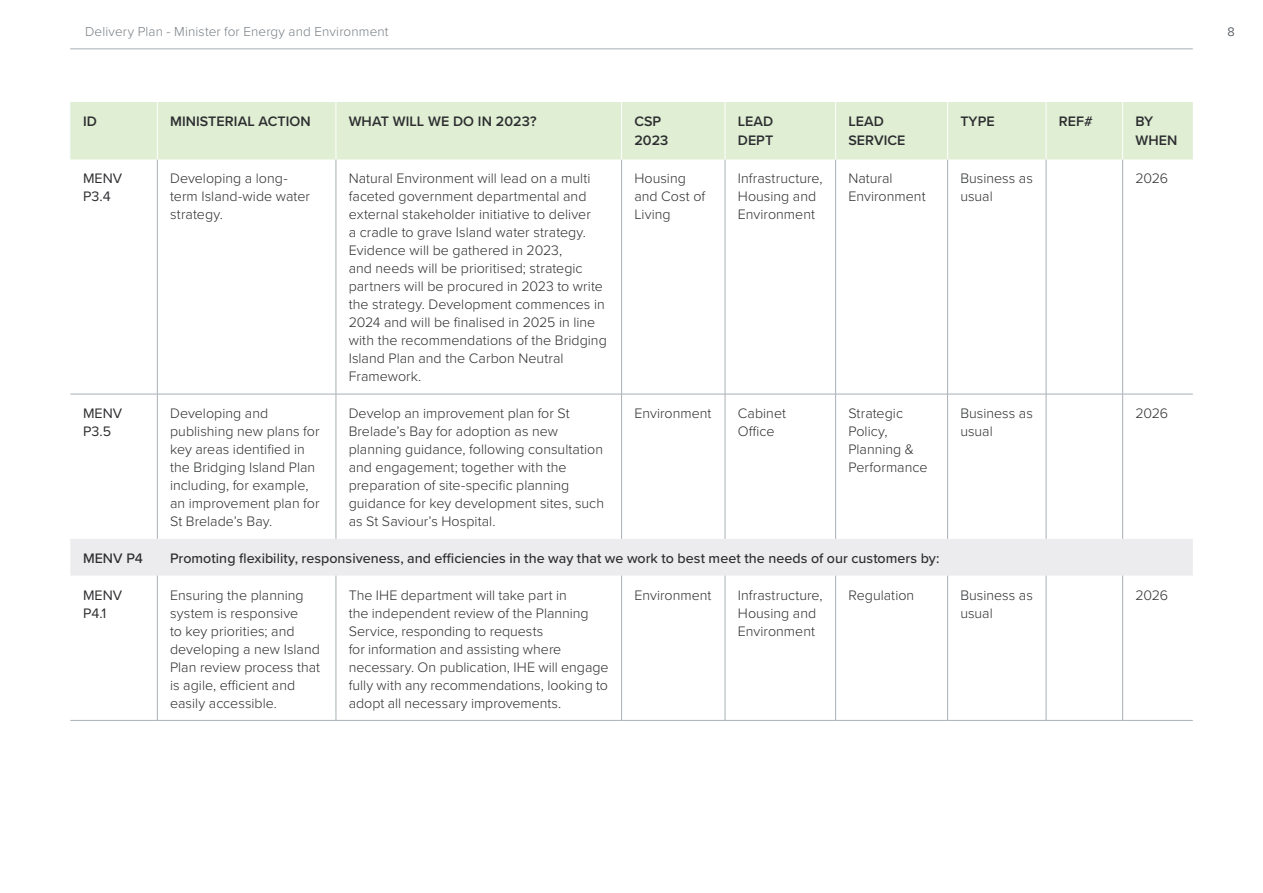
<style>
.page{position:relative;width:1263px;height:893px;background:#fff}
.page>*{position:absolute;margin:0;border:0;box-sizing:border-box;transform-origin:0 0}
.t1{font:300 14.25px/18px "Proxima Nova";color:#2d2e30}
.t2{font:500 14.25px "Proxima Nova";color:#2d2e30}
.t3{font:600 14.25px/18.8px "Proxima Nova";letter-spacing:.005em;color:#2d2e30}
.t4{font:14.25px/18px "Proxima Nova";color:#2d2e30}
.t5{font:300 13.5px "Proxima Nova";letter-spacing:.01em;color:#797f84}
.t6{font:300 12.75px "Proxima Nova";color:#6f757a}
</style>
<div class="page">
<hr style="left:70px;top:49px;width:1123px;height:1px;background:#a8b0b6">
<div style="left:71px;top:102px;width:1122px;height:57px;background:#e0eed4"></div>
<div style="left:70px;top:539px;width:1123px;height:37px;background:#ececee"></div>
<hr style="left:70px;top:394px;width:87px;height:1px;background:#a8b0b6">
<hr style="left:157px;top:394px;width:179px;height:1px;background:#a8b0b6">
<hr style="left:336px;top:394px;width:285px;height:1px;background:#a8b0b6">
<hr style="left:621px;top:394px;width:104px;height:1px;background:#a8b0b6">
<hr style="left:725px;top:394px;width:111px;height:1px;background:#a8b0b6">
<hr style="left:836px;top:394px;width:111px;height:1px;background:#a8b0b6">
<hr style="left:947px;top:394px;width:99px;height:1px;background:#a8b0b6">
<hr style="left:1046px;top:394px;width:77px;height:1px;background:#a8b0b6">
<hr style="left:1123px;top:394px;width:70px;height:1px;background:#a8b0b6">
<hr style="left:70px;top:720px;width:87px;height:1px;background:#a8b0b6">
<hr style="left:157px;top:720px;width:179px;height:1px;background:#a8b0b6">
<hr style="left:336px;top:720px;width:285px;height:1px;background:#a8b0b6">
<hr style="left:621px;top:720px;width:104px;height:1px;background:#a8b0b6">
<hr style="left:725px;top:720px;width:111px;height:1px;background:#a8b0b6">
<hr style="left:836px;top:720px;width:111px;height:1px;background:#a8b0b6">
<hr style="left:947px;top:720px;width:99px;height:1px;background:#a8b0b6">
<hr style="left:1046px;top:720px;width:77px;height:1px;background:#a8b0b6">
<hr style="left:1123px;top:720px;width:70px;height:1px;background:#a8b0b6">
<hr style="left:157px;top:159px;width:1px;height:235px;background:#a8b0b6">
<hr style="left:336px;top:159px;width:1px;height:235px;background:#a8b0b6">
<hr style="left:621px;top:159px;width:1px;height:235px;background:#a8b0b6">
<hr style="left:725px;top:159px;width:1px;height:235px;background:#a8b0b6">
<hr style="left:835px;top:159px;width:1px;height:235px;background:#a8b0b6">
<hr style="left:947px;top:159px;width:1px;height:235px;background:#a8b0b6">
<hr style="left:1046px;top:159px;width:1px;height:235px;background:#a8b0b6">
<hr style="left:1122px;top:159px;width:1px;height:235px;background:#a8b0b6">
<hr style="left:157px;top:394px;width:1px;height:145px;background:#a8b0b6">
<hr style="left:336px;top:394px;width:1px;height:145px;background:#a8b0b6">
<hr style="left:621px;top:394px;width:1px;height:145px;background:#a8b0b6">
<hr style="left:725px;top:394px;width:1px;height:145px;background:#a8b0b6">
<hr style="left:835px;top:394px;width:1px;height:145px;background:#a8b0b6">
<hr style="left:947px;top:394px;width:1px;height:145px;background:#a8b0b6">
<hr style="left:1046px;top:394px;width:1px;height:145px;background:#a8b0b6">
<hr style="left:1122px;top:394px;width:1px;height:145px;background:#a8b0b6">
<hr style="left:157px;top:576px;width:1px;height:144px;background:#a8b0b6">
<hr style="left:336px;top:576px;width:1px;height:144px;background:#a8b0b6">
<hr style="left:621px;top:576px;width:1px;height:144px;background:#a8b0b6">
<hr style="left:725px;top:576px;width:1px;height:144px;background:#a8b0b6">
<hr style="left:835px;top:576px;width:1px;height:144px;background:#a8b0b6">
<hr style="left:947px;top:576px;width:1px;height:144px;background:#a8b0b6">
<hr style="left:1046px;top:576px;width:1px;height:144px;background:#a8b0b6">
<hr style="left:1122px;top:576px;width:1px;height:144px;background:#a8b0b6">
<hr style="left:157px;top:102px;width:1px;height:57px;background:#fff">
<hr style="left:336px;top:102px;width:1px;height:57px;background:#fff">
<hr style="left:621px;top:102px;width:1px;height:57px;background:#fff">
<hr style="left:725px;top:102px;width:1px;height:57px;background:#fff">
<hr style="left:835px;top:102px;width:1px;height:57px;background:#fff">
<hr style="left:947px;top:102px;width:1px;height:57px;background:#fff">
<hr style="left:1046px;top:102px;width:1px;height:57px;background:#fff">
<hr style="left:1122px;top:102px;width:1px;height:57px;background:#fff">
<hr style="left:70px;top:102px;width:1px;height:57px;background:#e8f1ee">
<p class="t5" style="left:85px;top:22px;width:305px">Delivery Plan - Minister for Energy and Environment</p>
<p class="t6" style="left:1227px;top:22px;width:9px">8</p>
<p class="t3" style="left:83px;top:112px;width:15px">ID</p>
<p class="t3" style="left:170px;top:112px;width:142px">MINISTERIAL ACTION</p>
<p class="t3" style="left:349px;top:112px;width:189px">WHAT WILL WE DO IN 2023?</p>
<p class="t3" style="left:634px;top:112px;width:36px">CSP<br>2023</p>
<p class="t3" style="left:738px;top:112px;width:37px">LEAD<br>DEPT</p>
<p class="t3" style="left:848px;top:112px;width:59px">LEAD<br>SERVICE</p>
<p class="t3" style="left:960px;top:112px;width:36px">TYPE</p>
<p class="t3" style="left:1059px;top:112px;width:36px">REF#</p>
<p class="t3" style="left:1135px;top:112px;width:43px">BY<br>WHEN</p>
<p class="t4" style="left:83px;top:169px;width:41px">MENV<br>P3.4</p>
<p class="t1" style="left:170px;top:169px;width:141px">Developing a long&shy;term Island-wide water strategy.</p>
<p class="t1" style="left:349px;top:169px;width:260px">Natural Environment will lead on a multi faceted government departmental and external stakeholder initiative to deliver<br>a cradle to grave Island water strategy.<br>Evidence will be gathered in 2023,<br>and needs will be prioritised; strategic partners will be procured in 2023 to write the strategy. Development commences in 2024 and will be finalised in 2025 in line with the recommendations of the Bridging Island Plan and the Carbon Neutral Framework.</p>
<p class="t1" style="left:634px;top:169px;width:72px">Housing and Cost of<br>Living</p>
<p class="t1" style="left:738px;top:169px;width:86px">Infrastructure,<br>Housing and<br>Environment</p>
<p class="t1" style="left:848px;top:169px;width:79px">Natural<br>Environment</p>
<p class="t1" style="left:960px;top:169px;width:74px">Business as usual</p>
<p class="t1" style="left:1135px;top:169px;width:34px">2026</p>
<p class="t4" style="left:83px;top:404px;width:41px">MENV<br>P3.5</p>
<p class="t1" style="left:170px;top:404px;width:151px">Developing and publishing new plans for key areas identified in the Bridging Island Plan including, for example, an improvement plan for<br>St Brelade’s Bay.</p>
<p class="t1" style="left:349px;top:404px;width:257px">Develop an improvement plan for St Brelade’s Bay for adoption as new planning guidance, following consultation and engagement; together with the preparation of site-specific planning guidance for key development sites, such as St Saviour’s Hospital.</p>
<p class="t1" style="left:634px;top:404px;width:79px">Environment</p>
<p class="t1" style="left:738px;top:404px;width:50px">Cabinet<br>Office</p>
<p class="t1" style="left:848px;top:404px;width:81px">Strategic<br>Policy,<br>Planning &amp;<br>Performance</p>
<p class="t1" style="left:960px;top:404px;width:74px">Business as usual</p>
<p class="t1" style="left:1135px;top:404px;width:34px">2026</p>
<p class="t2" style="left:83px;top:547px;width:61px">MENV P4</p>
<p class="t2" style="left:170px;top:547px;width:771px">Promoting flexibility, responsiveness, and efficiencies in the way that we work to best meet the needs of our customers by:</p>
<p class="t4" style="left:83px;top:585px;width:41px">MENV<br>P4.1</p>
<p class="t1" style="left:170px;top:585px;width:152px">Ensuring the planning system is responsive<br>to key priorities; and developing a new Island<br>Plan review process that is agile, efficient and easily accessible.</p>
<p class="t1" style="left:349px;top:585px;width:261px">The IHE department will take part in<br>the independent review of the Planning Service, responding to requests<br>for information and assisting where necessary. On publication, IHE will engage fully with any recommendations, looking to adopt all necessary improvements.</p>
<p class="t1" style="left:634px;top:585px;width:79px">Environment</p>
<p class="t1" style="left:738px;top:585px;width:86px">Infrastructure,<br>Housing and<br>Environment</p>
<p class="t1" style="left:848px;top:585px;width:67px">Regulation</p>
<p class="t1" style="left:960px;top:585px;width:74px">Business as usual</p>
<p class="t1" style="left:1135px;top:585px;width:34px">2026</p>
</div>
